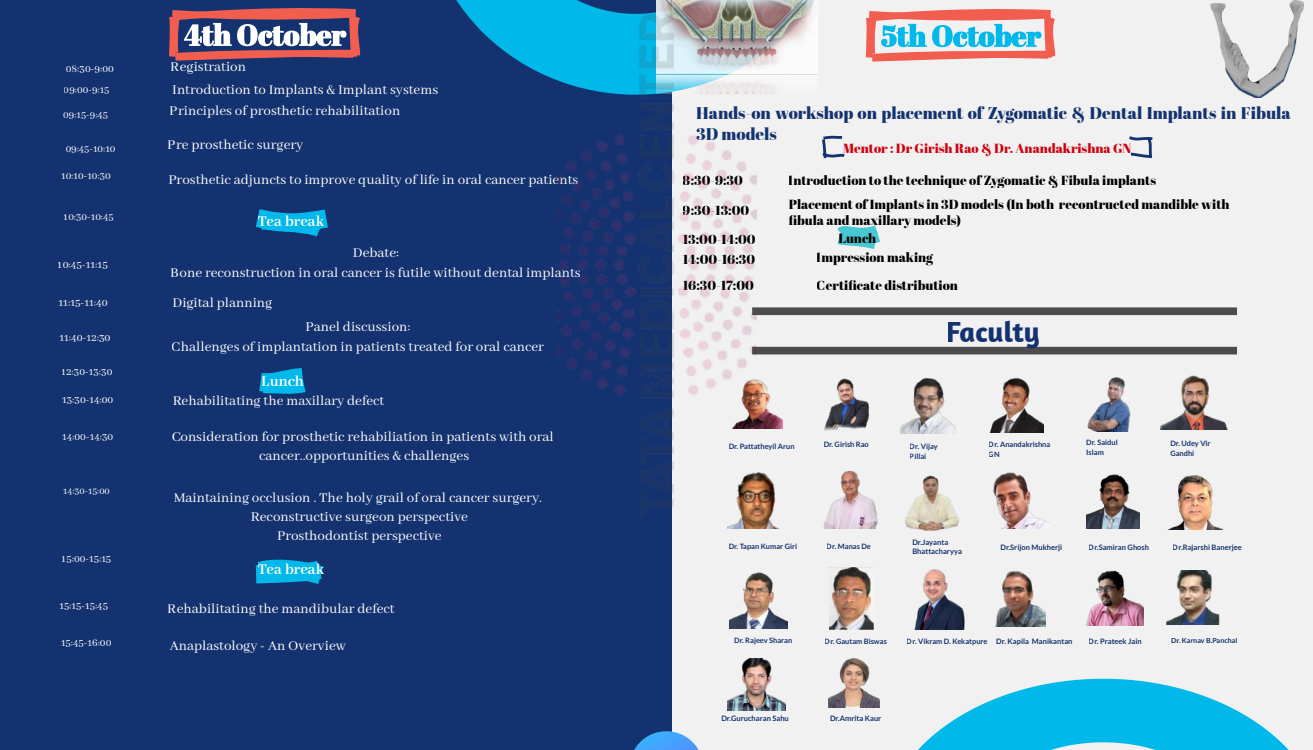
<style>
.page{position:relative;width:1313px;height:750px;background:#fff}
.page>*{position:absolute;margin:0;border:0;box-sizing:border-box;transform-origin:0 0}
.t1{font:700 29px "Amaranth";color:#13326f}
.t2{font:16.88px/20.6px "Abril Fatface";color:#13326f}
.t3{font:700 16.38px "Abhaya Libre";color:#fff}
.t4{font:15px/19.8px "Abhaya Libre";color:#fff;text-align:center}
.t5{font:13.12px/24.4px "Abril Fatface";color:#000}
.t6{font:13.12px "Abril Fatface";color:#cf000f}
.t7{font:11.62px "Abhaya Libre";color:#fff}
.t8{font:11.25px "Abhaya Libre";color:#fff}
.t9{font:11px "Abhaya Libre";color:#fff}
.t10{font:10.38px "Abhaya Libre";color:#fff}
.t11{font:700 7.5px/9.4px "Lato";color:#13326f}
.t12{font:700 7.38px/9.6px "Lato";color:#13326f}
.t13{font:700 7.12px "Lato";color:#13326f}
</style>
<div class="page">
<div style="left:0;top:0;width:1312px;height:750px;background:#f1f1f1"></div>
<div style="left:0;top:0;width:671px;height:750px;background:#13326f"></div>
<img style="left:634px;top:731px;width:65px;height:19px">
<svg style="left:456px;top:0;width:157px;height:80px"></svg>
<img style="left:656px;top:0;width:162px;height:94px">
<svg style="left:255px;top:209px;width:73px;height:28px"></svg>
<svg style="left:259px;top:368px;width:47px;height:26px"></svg>
<svg style="left:255px;top:559px;width:69px;height:25px"></svg>
<svg style="left:169px;top:8px;width:192px;height:53px"></svg>
<svg style="left:865px;top:9px;width:191px;height:53px"></svg>
<svg style="left:837px;top:225px;width:44px;height:24px"></svg>
<div style="left:756px;top:307px;width:477px;height:8px;background:#4c4c4c"></div>
<div style="left:756px;top:347px;width:477px;height:7px;background:#4c4c4c"></div>
<svg style="left:822px;top:135px;width:23px;height:24px"></svg>
<svg style="left:1129px;top:136px;width:24px;height:22px"></svg>
<img style="left:556px;top:12px;width:200px;height:504px">
<img style="left:900px;top:378px;width:55px;height:55px">
<img style="left:990px;top:377px;width:53px;height:55px">
<img style="left:823px;top:472px;width:55px;height:57px">
<img style="left:829px;top:567px;width:45px;height:62px">
<img style="left:729px;top:572px;width:58px;height:56px">
<img style="left:914px;top:569px;width:51px;height:60px">
<img style="left:904px;top:475px;width:55px;height:56px">
<img style="left:1166px;top:571px;width:54px;height:53px">
<img style="left:828px;top:658px;width:51px;height:50px">
<img style="left:995px;top:571px;width:50px;height:55px">
<img style="left:1087px;top:570px;width:56px;height:55px">
<img style="left:727px;top:658px;width:58px;height:53px">
<img style="left:1160px;top:375px;width:67px;height:54px">
<img style="left:824px;top:378px;width:45px;height:53px">
<img style="left:727px;top:373px;width:55px;height:55px">
<img style="left:727px;top:472px;width:53px;height:57px">
<img style="left:1087px;top:377px;width:43px;height:54px">
<img style="left:993px;top:472px;width:55px;height:57px">
<img style="left:1087px;top:474px;width:52px;height:55px">
<img style="left:1167px;top:475px;width:55px;height:55px">
<svg style="left:918px;top:679px;width:371px;height:71px"></svg>
<img style="left:1210px;top:0;width:93px;height:98px">
<p class="t8" style="left:66px;top:63px;width:50px">08:30-9:00</p>
<p class="t9" style="left:64px;top:84px;width:47px">09:00-9:15</p>
<p class="t9" style="left:63px;top:109px;width:46px">09:15-9:45</p>
<p class="t9" style="left:66px;top:143px;width:51px">09:45-10:10</p>
<p class="t9" style="left:61px;top:170px;width:51px">10:10-10:30</p>
<p class="t9" style="left:64px;top:210px;width:51px">10:30-10:45</p>
<p class="t7" style="left:58px;top:259px;width:51px">10:45-11:15</p>
<p class="t7" style="left:59px;top:296px;width:51px">11:15-11:40</p>
<p class="t7" style="left:59px;top:332px;width:53px">11:40-12:30</p>
<p class="t8" style="left:62px;top:366px;width:52px">12:30-13:30</p>
<p class="t8" style="left:62px;top:394px;width:53px">13:30-14:00</p>
<p class="t8" style="left:62px;top:430px;width:53px">14:00-14:30</p>
<p class="t10" style="left:63px;top:485px;width:48px">14:30-15:00</p>
<p class="t8" style="left:62px;top:552px;width:51px">15:00-15:15</p>
<p class="t8" style="left:59px;top:600px;width:50px">15:15-15:45</p>
<p class="t8" style="left:61px;top:636px;width:52px">15:45-16:00</p>
<p class="t4" style="left:170px;top:57px;width:270px;line-height:22px;text-align:left">Registration<br>Introduction to Implants &amp; Implant systems<br>Principles of prosthetic rehabilitation</p>
<p class="t4" style="left:168px;top:135px;width:137px">Pre prosthetic surgery</p>
<p class="t4" style="left:168px;top:170px;width:411px">Prosthetic adjuncts to improve quality of life in oral cancer patients</p>
<p class="t3" style="left:258px;top:213px;width:68px">Tea break</p>
<p class="t4" style="left:171px;top:243px;width:411px">Debate:<br>Bone reconstruction in oral cancer is futile without dental implants</p>
<p class="t4" style="left:172px;top:293px;width:101px">Digital planning</p>
<p class="t4" style="left:172px;top:317px;width:374px">Panel discussion:<br>Challenges of implantation in patients treated for oral cancer</p>
<p class="t3" style="left:262px;top:372px;width:44px">Lunch</p>
<p class="t4" style="left:173px;top:391px;width:213px">Rehabilitating the maxillary defect</p>
<p class="t4" style="left:171px;top:427px;width:384px">Consideration for prosthetic rehabiliation in patients with oral cancer..opportunities &amp; challenges</p>
<p class="t4" style="left:174px;top:488px;width:370px;line-height:19.2px">Maintaining occlusion . The holy grail of oral cancer surgery.<br>Reconstructive surgeon perspective<br>Prosthodontist perspective</p>
<p class="t3" style="left:258px;top:561px;width:68px">Tea break</p>
<p class="t4" style="left:168px;top:599px;width:228px">Rehabilitating the mandibular defect</p>
<p class="t4" style="left:170px;top:636px;width:177px">Anaplastology - An Overview</p>
<p class="t2" style="left:696px;top:102px;width:596px">Hands-on workshop on placement of Zygomatic &amp; Dental Implants in Fibula<br>3D models</p>
<p class="t5" style="left:788px;top:168px;width:442px">Introduction to the technique of Zygomatic &amp; Fibula implants<br>Placement of Implants in 3D models (In both recontructed mandible with</p>
<p class="t5" style="left:838px;top:211px;width:124px;line-height:17.8px;text-indent:-41px">bula and maxillary models)<br>Lunch</p>
<p class="t5" style="left:817px;top:244px;width:118px;line-height:27.2px">Impression making<br>Certi</p>
<p class="t6" style="left:843px;top:139px;width:290px">Mentor : Dr Girish Rao &amp; Dr. Anandakrishna GN</p>
<p class="t5" style="left:682px;top:168px;width:62px">8:30-9:30</p>
<p class="t5" style="left:682px;top:198px;width:68px">9:30-13:00</p>
<p class="t5" style="left:682px;top:229px;width:74px;line-height:20.6px">13:00-14:00<br>14:00-16:30</p>
<p class="t5" style="left:857px;top:273px;width:103px">cate distribution</p>
<p class="t5" style="left:682px;top:273px;width:73px">16:30-17:00</p>
<h1 class="t1" style="left:946px;top:314px;width:94px">Faculty</h1>
<p class="t12" style="left:728px;top:441px;width:68px">Dr. Pattatheyil Arun</p>
<p class="t12" style="left:823px;top:440px;width:47px">Dr. Girish Rao</p>
<p class="t12" style="left:909px;top:441px;width:30px">Dr. Vijay<br>Pillai</p>
<p class="t12" style="left:989px;top:440px;width:63px">Dr. Anandakrishna<br>GN</p>
<p class="t12" style="left:1086px;top:438px;width:33px">Dr. Saidul<br>Islam</p>
<p class="t12" style="left:1170px;top:439px;width:42px">Dr. Udey Vir<br>Gandhi</p>
<p class="t12" style="left:728px;top:542px;width:70px">Dr. Tapan Kumar Giri</p>
<p class="t12" style="left:826px;top:542px;width:46px">Dr. Manas De</p>
<p class="t11" style="left:912px;top:537px;width:51px">Dr.Jayanta<br>Bhattacharyya</p>
<p class="t11" style="left:1000px;top:543px;width:63px">Dr.Srijon Mukherji</p>
<p class="t11" style="left:1088px;top:543px;width:62px">Dr.Samiran Ghosh</p>
<p class="t11" style="left:1172px;top:543px;width:70px">Dr.Rajarshi Banerjee</p>
<p class="t12" style="left:734px;top:635px;width:60px">Dr. Rajeev Sharan</p>
<p class="t12" style="left:907px;top:636px;width:82px">Dr. Vikram D. Kekatpure</p>
<p class="t12" style="left:825px;top:636px;width:64px">Dr. Gautam Biswas</p>
<p class="t11" style="left:996px;top:636px;width:78px">Dr. Kapila Manikantan</p>
<p class="t11" style="left:1088px;top:636px;width:54px">Dr. Prateek Jain</p>
<p class="t13" style="left:1171px;top:636px;width:68px">Dr. Karnav B.Panchal</p>
<p class="t11" style="left:721px;top:713px;width:69px">Dr.Gurucharan Sahu</p>
<p class="t11" style="left:830px;top:713px;width:53px">Dr.Amrita Kaur</p>
</div>
